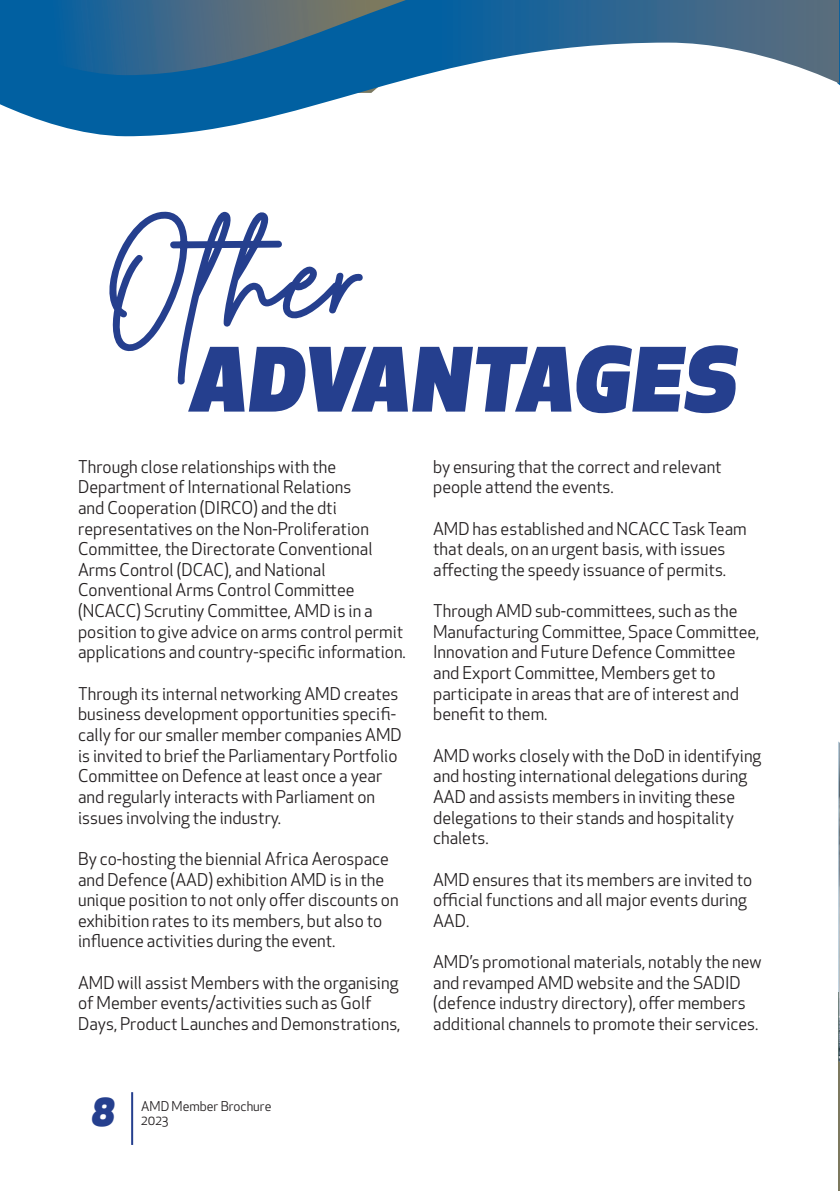
<style>
.page{position:relative;width:840px;height:1191px;background:#fff}
.page>*{position:absolute;margin:0;border:0;box-sizing:border-box;transform-origin:0 0}
.t1{font:italic 900 37.4px "Apex New";color:#253f8e}
.t2{font:17.2px/20.6px "Apex New";color:#231f20}
.t3{font:13.2px "Apex New";color:#231f20}
</style>
<div class="page">
<hr style="left:131px;top:1092px;width:2px;height:53px;background:#253f8e">
<hr style="left:838px;top:992px;width:1px;height:199px;background:#7c795e">
<svg style="left:188px;top:345px;width:549px;height:68px"></svg>
<svg style="left:109px;top:211px;width:254px;height:175px"></svg>
<svg style="left:838px;top:0;width:1px;height:1061px"></svg>
<svg style="left:0;top:0;width:838px;height:136px"></svg>
<p class="t2" style="left:78px;top:456px;width:329px">Through close relationships with the Department of International Relations<br>and Cooperation (DIRCO) and the dti representatives on the Non-Proliferation Committee, the Directorate Conventional Arms Control (DCAC), and National Conventional Arms Control Committee (NCACC) Scrutiny Committee, AMD is in a position to give advice on arms control permit applications and country-specific information.</p>
<p class="t2" style="left:78px;top:683px;width:325px">Through its internal networking AMD creates business development opportunities specifi&shy;cally for our smaller member companies AMD is invited to brief the Parliamentary Portfolio Committee on Defence at least once a year and regularly interacts with Parliament on issues involving the industry.</p>
<p class="t2" style="left:78px;top:848px;width:322px">By co-hosting the biennial Africa Aerospace and Defence (AAD) exhibition AMD is in the unique position to not only offer discounts on exhibition rates to its members, but also to influence activities during the event.</p>
<p class="t2" style="left:78px;top:972px;width:324px">AMD will assist Members with the organising of Member events/activities such as Golf<br>Days, Product Launches and Demonstrations,</p>
<h1 class="t1" style="left:92px;top:1087px;width:24px">8</h1>
<p class="t3" style="left:141px;top:1098px;width:132px">AMD Member Brochure</p>
<p class="t3" style="left:141px;top:1111px;width:29px">2023</p>
<p class="t2" style="left:433px;top:456px;width:290px">by ensuring that the correct and relevant people attend the events.</p>
<p class="t2" style="left:433px;top:518px;width:315px">AMD has established and NCACC Task Team that deals, on an urgent basis, with issues affecting the speedy issuance of permits.</p>
<p class="t2" style="left:433px;top:600px;width:328px">Through AMD sub-committees, such as the Manufacturing Committee, Space Committee, Innovation and Future Defence Committee and Export Committee, Members get to participate in areas that are of interest and benefit to them.</p>
<p class="t2" style="left:433px;top:745px;width:329px">AMD works closely with the DoD in identifying and hosting international delegations during AAD and assists members in inviting these delegations to their stands and hospitality chalets.</p>
<p class="t2" style="left:433px;top:869px;width:320px">AMD ensures that its members are invited to official functions and all major events during<br>AAD.</p>
<p class="t2" style="left:433px;top:951px;width:330px">AMD’s promotional materials, notably the new and revamped AMD website and the SADID (defence industry directory), offer members additional channels to promote their services.</p>
</div>
